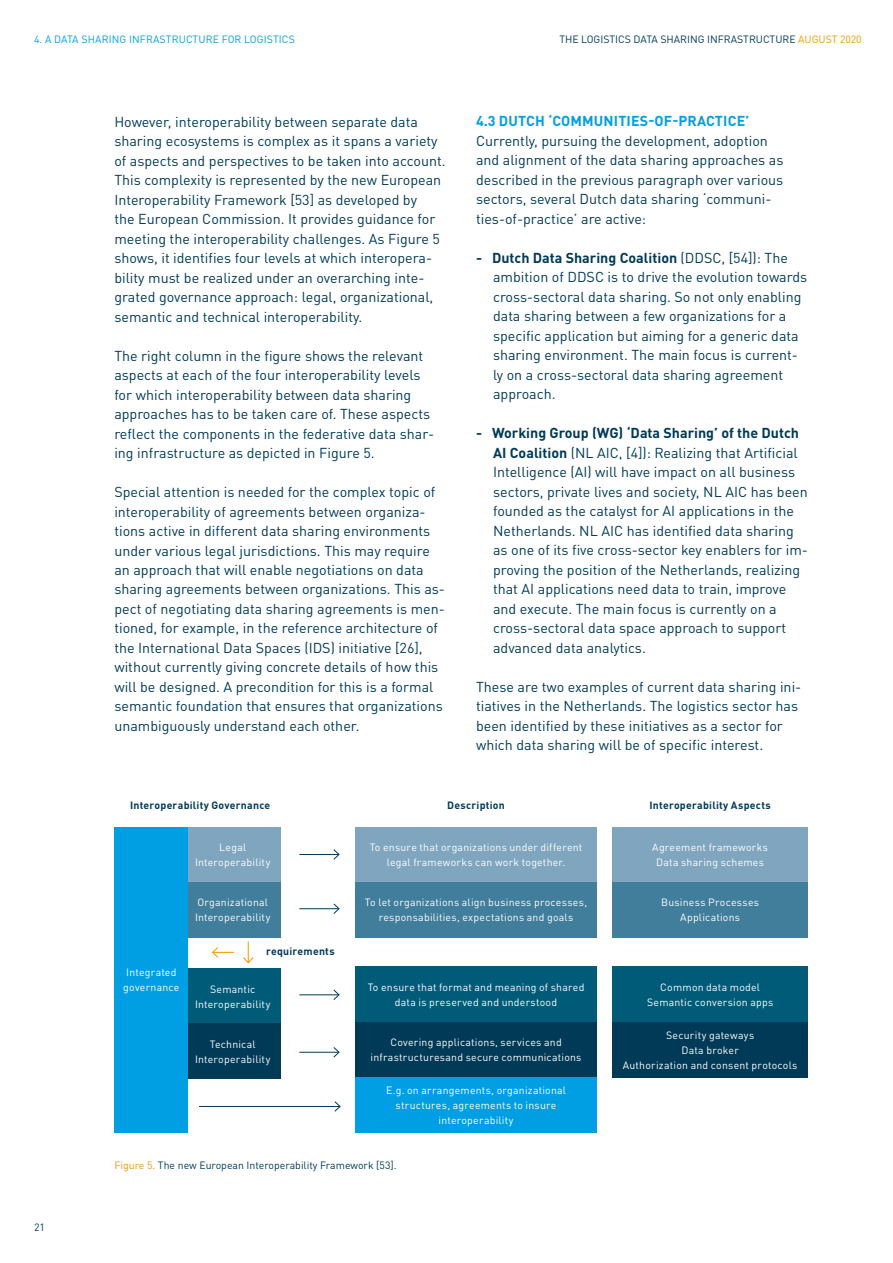
<style>
.page{position:relative;width:893px;height:1263px;background:#fff}
.page>*{position:absolute;margin:0;border:0;box-sizing:border-box;transform-origin:0 0}
.t1{font:14.25px/19.5px "DINOT";color:#003a57}
.t2{font:700 14.25px "DINOT";letter-spacing:.01em;color:#009fe3}
.t3{font:10.5px/15px "DINOT";letter-spacing:.025em;color:#fff;text-align:center}
.t4{font:10.5px "DINOT";color:#003a57}
.t5{font:700 10.5px "DINOT";letter-spacing:.02em;color:#003a57}
.t6{font:10.5px "DINOT";letter-spacing:.01em;color:#009fe3}
.s1{color:#f49600}
.s2{font-weight:700}
</style>
<div class="page">
<div style="left:355px;top:827px;width:242px;height:55px;background:#7fa6be"></div>
<div style="left:185px;top:827px;width:95px;height:55px;background:#7fa6be"></div>
<div style="left:185px;top:968px;width:95px;height:56px;background:#005b79"></div>
<div style="left:185px;top:882px;width:95px;height:55px;background:#417e9c"></div>
<div style="left:185px;top:1024px;width:95px;height:55px;background:#003a57"></div>
<div style="left:355px;top:967px;width:242px;height:55px;background:#005b79"></div>
<div style="left:612px;top:827px;width:196px;height:55px;background:#7fa6be"></div>
<div style="left:612px;top:967px;width:196px;height:55px;background:#005b79"></div>
<div style="left:355px;top:882px;width:242px;height:55px;background:#417e9c"></div>
<div style="left:355px;top:1022px;width:242px;height:55px;background:#003a57"></div>
<div style="left:355px;top:1077px;width:242px;height:55px;background:#009fe3"></div>
<div style="left:114px;top:827px;width:74px;height:305px;background:#009fe3"></div>
<div style="left:612px;top:882px;width:196px;height:55px;background:#417e9c"></div>
<div style="left:612px;top:1022px;width:196px;height:55px;background:#003a57"></div>
<hr style="left:299px;top:854px;width:40px;height:1px;background:#003a57">
<svg style="left:333px;top:849px;width:7px;height:11px"></svg>
<svg style="left:243px;top:941px;width:11px;height:23px"></svg>
<svg style="left:212px;top:947px;width:22px;height:11px"></svg>
<hr style="left:299px;top:908px;width:40px;height:1px;background:#003a57">
<svg style="left:333px;top:903px;width:7px;height:11px"></svg>
<hr style="left:299px;top:994px;width:40px;height:1px;background:#003a57">
<svg style="left:333px;top:989px;width:7px;height:11px"></svg>
<hr style="left:299px;top:1052px;width:40px;height:1px;background:#003a57">
<svg style="left:333px;top:1047px;width:7px;height:11px"></svg>
<hr style="left:199px;top:1106px;width:141px;height:1px;background:#003a57">
<svg style="left:334px;top:1101px;width:7px;height:11px"></svg>
<p class="t6" style="left:34px;top:32px;width:262px">4. A DATA SHARING INFRASTRUCTURE FOR LOGISTICS</p>
<p class="t1" style="left:114px;top:111px;width:333px">However, interoperability between separate data sharing ecosystems is complex as it spans a variety of aspects and perspectives to be taken into account.<br>This complexity is represented by the new European Interoperability Framework [53] as developed by<br>the European Commission. It provides guidance for meeting the interoperability challenges. As Figure 5 shows, it identifies four levels at which interopera&shy;bility must be realized under an overarching inte&shy;grated governance approach: legal, organizational, semantic and technical interoperability.</p>
<p class="t1" style="left:114px;top:345px;width:321px">The right column in the figure shows the relevant aspects at each of the four interoperability levels for which interoperability between data sharing approaches has to be taken care of. These aspects reflect the components in the federative data shar&shy;ing infrastructure as depicted in Figure 5.</p>
<p class="t1" style="left:114px;top:482px;width:332px">Special attention is needed for the complex topic of interoperability of agreements between organiza&shy;tions active in different data sharing environments under various legal jurisdictions. This may require an approach that will enable negotiations on data sharing agreements between organizations. This as&shy;pect of negotiating data sharing agreements is men&shy;tioned, for example, in the reference architecture of the International Data Spaces (IDS) initiative [26], without currently giving concrete details of how this will be designed. A precondition for this is a formal semantic foundation that ensures that organizations unambiguously understand each other.</p>
<p class="t4" style="left:559px;top:33px;width:304px">THE LOGISTICS DATA SHARING INFRASTRUCTURE <span class="s1">AUGUST 2020</span></p>
<p class="t2" style="left:476px;top:112px;width:275px">4.3 DUTCH ‘COMMUNITIES-OF-PRACTICE’</p>
<p class="t1" style="left:476px;top:131px;width:309px">Currently, pursuing the development, adoption and alignment of the data sharing approaches as described in the previous paragraph over various sectors, several Dutch data sharing ‘communi&shy;ties-of-practice’ are active:</p>
<p class="t1" style="left:493px;top:248px;width:316px;text-indent:-17px"><span class="s2">- Dutch Data Sharing Coalition</span> (DDSC, [54]): The ambition of DDSC is to drive the evolution towards cross-sectoral data sharing. So not only enabling data sharing between a few organizations for a specific application but aiming for a generic data sharing environment. The main focus is current&shy;ly on a cross-sectoral data sharing agreement approach.</p>
<p class="t1" style="left:493px;top:423px;width:316px;text-indent:-17px"><span class="s2">- Working Group (WG) ‘Data Sharing’ of the Dutch AI Coalition</span> (NL AIC, [4]): Realizing that Artificial Intelligence (AI) will have impact on all business sectors, private lives and society, NL AIC has been founded as the catalyst for AI applications in the Netherlands. NL AIC has identified data sharing as one of its five cross-sector key enablers for im&shy;proving the position of the Netherlands, realizing that AI applications need data to train, improve and execute. The main focus is currently on a cross-sectoral data space approach to support advanced data analytics.</p>
<p class="t1" style="left:476px;top:677px;width:327px">These are two examples of current data sharing ini&shy;tiatives in the Netherlands. The logistics sector has been identified by these initiatives as a sector for which data sharing will be of specific interest.</p>
<p class="t4" style="left:34px;top:1220px;width:12px">21</p>
<p class="t5" style="left:130px;top:799px;width:142px">Interoperability Governance</p>
<p class="t5" style="left:447px;top:799px;width:59px">Description</p>
<p class="t3" style="left:123px;top:965px;width:58px;text-align:left">Integrated governance</p>
<p class="t3" style="left:195px;top:839px;width:77px">Legal<br>Interoperability</p>
<p class="t3" style="left:195px;top:895px;width:77px;text-align:left">Organizational<br>Interoperability</p>
<p class="t5" style="left:266px;top:944px;width:70px">requirements</p>
<p class="t3" style="left:195px;top:981px;width:77px">Semantic<br>Interoperability</p>
<p class="t3" style="left:195px;top:1036px;width:77px">Technical<br>Interoperability</p>
<p class="t3" style="left:370px;top:839px;width:214px">To ensure that organizations under different legal frameworks can work together.</p>
<p class="t3" style="left:365px;top:895px;width:224px">To let organizations align business processes, responsabilities, expectations and goals</p>
<p class="t3" style="left:368px;top:979px;width:218px">To ensure that format and meaning of shared data is preserved and understood</p>
<p class="t3" style="left:371px;top:1035px;width:212px">Covering applications, services and infrastructuresand secure communications</p>
<p class="t3" style="left:386px;top:1082px;width:181px">E.g. on arrangements, organizational structures, agreements to insure interoperability</p>
<p class="t4" style="left:114px;top:1159px;width:284px"><span class="s1">Figure 5.</span> The new European Interoperability Framework [53].</p>
<p class="t5" style="left:649px;top:799px;width:123px">Interoperability Aspects</p>
<p class="t3" style="left:652px;top:839px;width:117px">Agreement frameworks<br>Data sharing schemes</p>
<p class="t3" style="left:661px;top:895px;width:99px">Business Processes<br>Applications</p>
<p class="t3" style="left:647px;top:979px;width:128px">Common data model<br>Semantic conversion apps</p>
<p class="t3" style="left:623px;top:1027px;width:176px">Security gateways<br>Data broker<br>Authorization and consent protocols</p>
</div>
